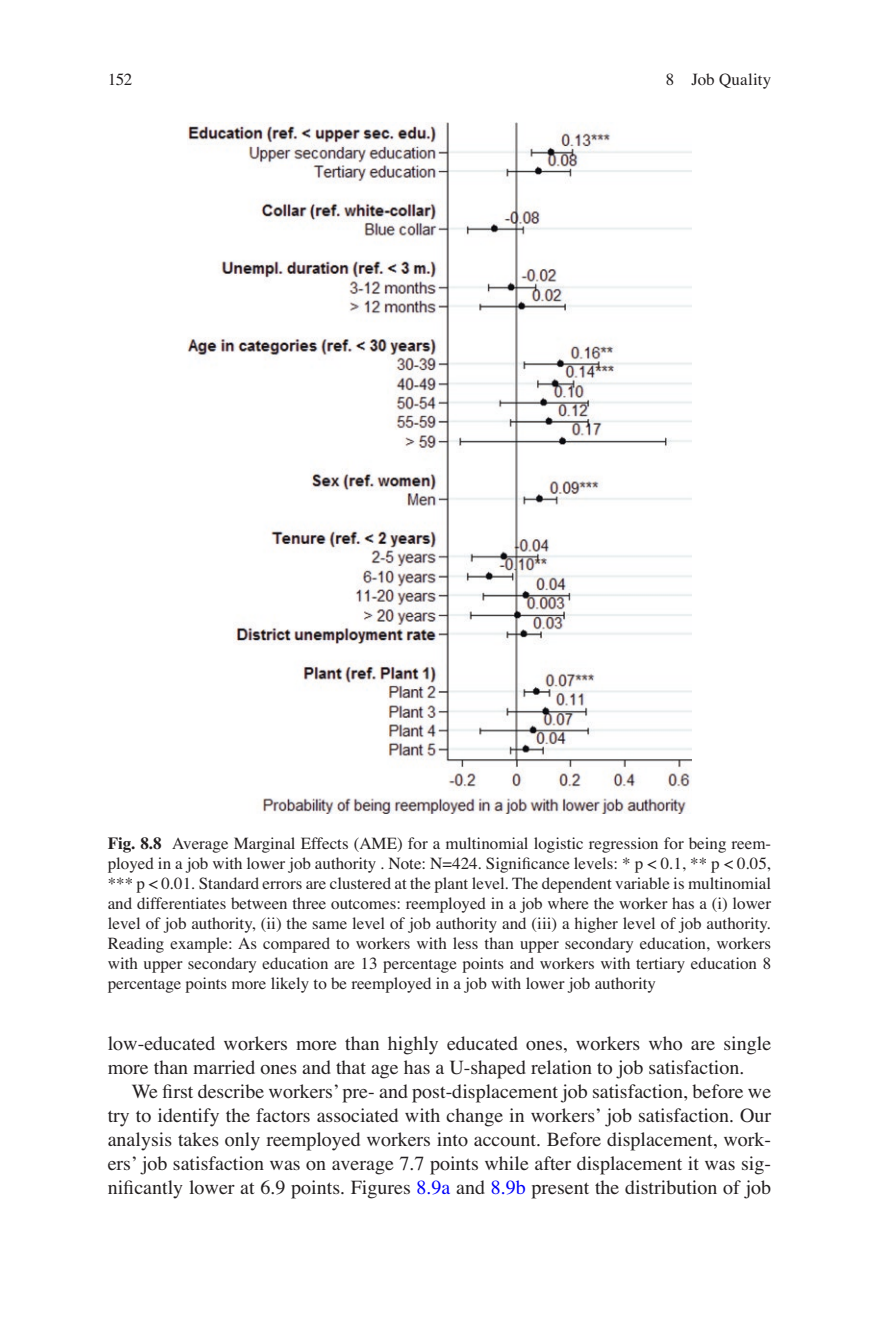
<style>
.page{position:relative;width:879px;height:1333px;background:#fff}
.page>*{position:absolute;margin:0;border:0;box-sizing:border-box;transform-origin:0 0}
.t1{font:20px/24px "Ybtvrl Dfmntf Times";color:#231f20}
.t2{font:17px/20px "Ybtvrl Dfmntf Times";color:#231f20;text-align:justify}
.t3{font:17px "Vxthgs Xmfjyq Times";letter-spacing:.015em;color:#231f20}
.s1{font-family:"Kpwdxf Sdpjpv Times";font-weight:700}
.s2{color:#0000fa}
</style>
<div class="page">
<img style="left:187px;top:122px;width:504px;height:691px">
<p class="t2" style="left:108px;top:71px;width:26px">152</p>
<p class="t3" style="left:666px;top:72px;width:107px">8 Job Quality</p>
<p class="t2" style="left:108px;top:834px;width:665px"><span class="s1">Fig. 8.8</span> Average Marginal Effects (AME) for a multinomial logistic regression for being reem&shy;ployed in a job with lower job authority . Note: N=424. Significance levels: * p &lt; 0.1, ** p &lt; 0.05, *** p &lt; 0.01. Standard errors are clustered at the plant level. The dependent variable is multinomial and differentiates between three outcomes: reemployed in a job where the worker has a (i) lower level of job authority, (ii) the same level of job authority and (iii) a higher level of job authority.<br>Reading example: As compared to workers with less than upper secondary education, workers with upper secondary education are 13 percentage points and workers with tertiary education 8 percentage points more likely to be reemployed in a job with lower job authority</p>
<p class="t1" style="left:108px;top:1032px;width:665px">low-educated workers more than highly educated ones, workers who are single more than married ones and that age has a U-shaped relation to job satisfaction.</p>
<p class="t1" style="left:108px;top:1080px;width:665px;text-align:justify;text-indent:24px">We first describe workers’ pre- and post-displacement job satisfaction, before we try to identify the factors associated with change in workers’ job satisfaction. Our analysis takes only reemployed workers into account. Before displacement, work&shy;ers’ job satisfaction was on average 7.7 points while after displacement it was sig&shy;nificantly lower at 6.9 points. Figures <span class="s2">8.9a</span> and <span class="s2">8.9b</span> present the distribution of job</p>
</div>
